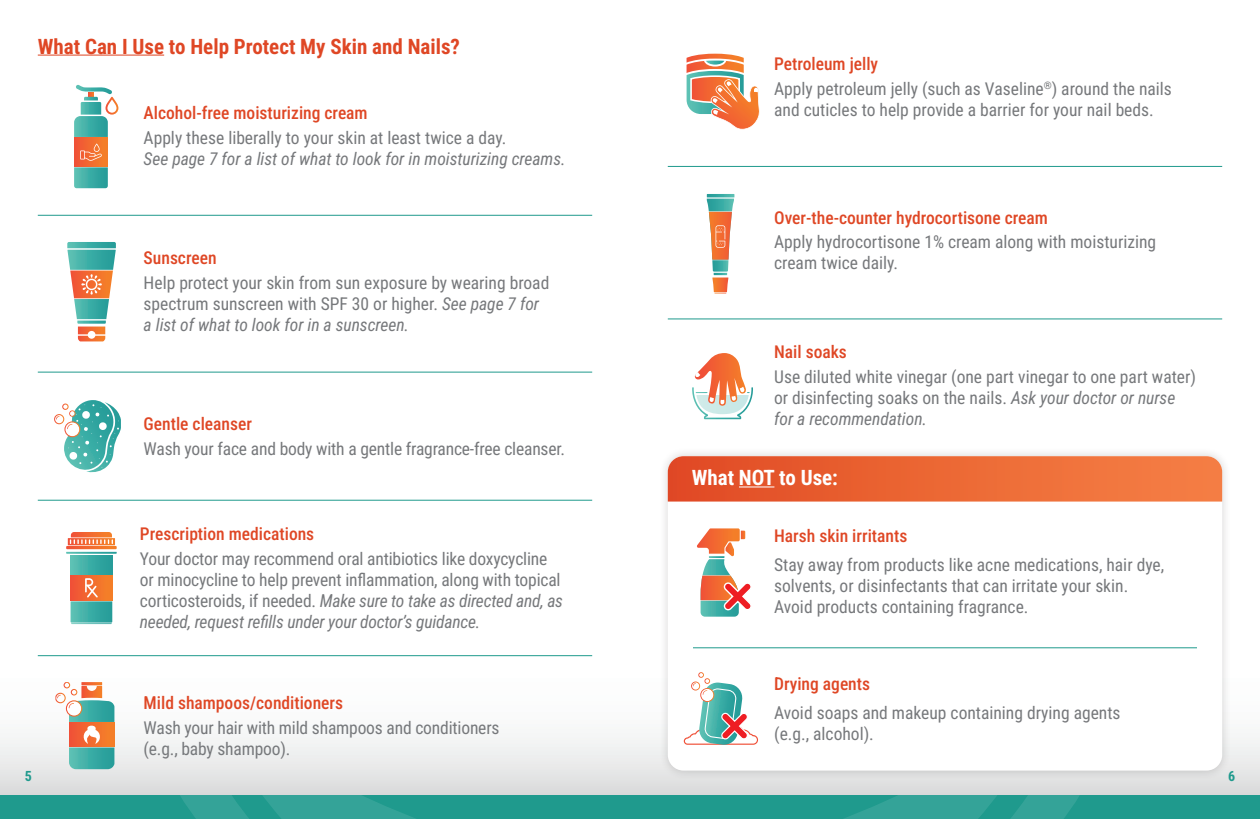
<style>
.page{position:relative;width:1260px;height:819px;background:#fff}
.page>*{position:absolute;margin:0;border:0;box-sizing:border-box;transform-origin:0 0}
.t1{font:700 21px "Roboto Condensed";color:#df4725}
.t2{font:700 21px "Roboto Condensed";color:#fff}
.t3{font:17.5px/21px "Roboto Condensed";color:#76787b}
.t4{font:500 17.5px "Roboto Condensed";color:#df4725}
.t5{font:italic 17.5px/21px "Roboto Condensed";color:#76787b}
.t6{font:700 14px "Roboto Condensed";color:#1f9a8d}
.s1{font-style:normal}
.s2{font-style:italic}
</style>
<div class="page">
<div style="left:0;top:636px;width:1260px;height:159px;background:linear-gradient(to bottom,#fff,#e4e4e4)"></div>
<div style="left:0;top:795px;width:1260px;height:24px;background:#1f9a8d"></div>
<svg style="left:180px;top:795px;width:900px;height:24px"></svg>
<svg style="left:67px;top:242px;width:49px;height:99px"></svg>
<svg style="left:55px;top:682px;width:59px;height:87px"></svg>
<div style="left:74px;top:138px;width:34px;height:29px;background:linear-gradient(to right,#f05238,#f48227)"></div>
<svg style="left:74px;top:85px;width:44px;height:52px"></svg>
<svg style="left:74px;top:167px;width:34px;height:21px"></svg>
<svg style="left:80px;top:144px;width:22px;height:17px"></svg>
<svg style="left:66px;top:532px;width:51px;height:22px"></svg>
<div style="left:71px;top:575px;width:41px;height:26px;background:linear-gradient(to right,#f05237,#f58427)"></div>
<div style="left:71px;top:555px;width:41px;height:19px;background:linear-gradient(to right,#5ac0b3,#1f9997)"></div>
<svg style="left:71px;top:578px;width:41px;height:46px;background:#9c9476"></svg>
<svg style="left:54px;top:400px;width:67px;height:73px"></svg>
<hr style="left:38px;top:55px;width:126px;height:1px;background:#df4725">
<hr style="left:38px;top:500px;width:554px;height:1px;background:#1f9a8d">
<hr style="left:38px;top:655px;width:554px;height:1px;background:#1f9a8d">
<hr style="left:38px;top:372px;width:554px;height:1px;background:#1f9a8d">
<hr style="left:38px;top:215px;width:554px;height:1px;background:#1f9a8d">
<div style="left:658px;top:447px;width:574px;height:333px;background:#231f20;opacity:.2"></div>
<div style="left:668px;top:456px;width:554px;height:315px;background:#fff;border-radius:16px"></div>
<svg style="left:668px;top:456px;width:554px;height:46px;background:#eb6938"></svg>
<svg style="left:692px;top:353px;width:61px;height:66px"></svg>
<svg style="left:707px;top:194px;width:27px;height:100px"></svg>
<svg style="left:687px;top:54px;width:73px;height:76px"></svg>
<svg style="left:684px;top:672px;width:74px;height:73px"></svg>
<svg style="left:697px;top:528px;width:54px;height:89px"></svg>
<hr style="left:739px;top:486px;width:35px;height:1px;background:#fff">
<hr style="left:693px;top:647px;width:504px;height:1px;background:#1f9a8d">
<hr style="left:668px;top:319px;width:554px;height:1px;background:#1f9a8d">
<hr style="left:668px;top:166px;width:554px;height:1px;background:#1f9a8d">
<p class="t1" style="left:38px;top:31px;width:424px">What Can I Use to Help Protect My Skin and Nails?</p>
<p class="t4" style="left:144px;top:101px;width:226px">Alcohol-free moisturizing cream</p>
<p class="t5" style="left:144px;top:127px;width:423px"><span class="s1">Apply these liberally to your skin at least twice a day.<br></span>See page 7 for a list of what to look for in moisturizing creams.</p>
<p class="t4" style="left:144px;top:246px;width:74px">Sunscreen</p>
<p class="t3" style="left:144px;top:272px;width:407px">Help protect your skin from sun exposure by wearing broad spectrum sunscreen with SPF 30 or higher. <span class="s2">See page 7 for a list of what to look for in a sunscreen.</span></p>
<p class="t4" style="left:144px;top:411px;width:110px">Gentle cleanser</p>
<p class="t3" style="left:144px;top:437px;width:423px">Wash your face and body with a gentle fragrance-free cleanser.</p>
<p class="t4" style="left:140px;top:521px;width:176px">Prescription medications</p>
<p class="t3" style="left:140px;top:547px;width:425px">Your doctor may recommend oral antibiotics like doxycycline or minocycline to help prevent inflammation, along with topical corticosteroids, if needed. <span class="s2">Make sure to take as directed and, as needed, request refills under your doctor’s guidance.</span></p>
<p class="t4" style="left:144px;top:690px;width:201px">Mild shampoos/conditioners</p>
<p class="t3" style="left:144px;top:716px;width:357px">Wash your hair with mild shampoos and conditioners (e.g., baby shampoo).</p>
<p class="t4" style="left:774px;top:51px;width:106px">Petroleum jelly</p>
<p class="t3" style="left:774px;top:77px;width:399px">Apply petroleum jelly (such as Vaseline<sup>®</sup>) around the nails and cuticles to help provide a barrier for your nail beds.</p>
<p class="t4" style="left:774px;top:205px;width:275px">Over-the-counter hydrocortisone cream</p>
<p class="t3" style="left:774px;top:231px;width:383px">Apply hydrocortisone 1% cream along with moisturizing cream twice daily.</p>
<p class="t4" style="left:774px;top:339px;width:74px">Nail soaks</p>
<p class="t3" style="left:774px;top:365px;width:423px">Use diluted white vinegar (one part vinegar to one part water) or disinfecting soaks on the nails. <span class="s2">Ask your doctor or nurse for a recommendation.</span></p>
<p class="t2" style="left:692px;top:463px;width:148px">What NOT to Use:</p>
<p class="t4" style="left:774px;top:524px;width:135px">Harsh skin irritants</p>
<p class="t3" style="left:774px;top:554px;width:392px">Stay away from products like acne medications, hair dye, solvents, or disinfectants that can irritate your skin.<br>Avoid products containing fragrance.</p>
<p class="t4" style="left:774px;top:672px;width:97px">Drying agents</p>
<p class="t3" style="left:774px;top:702px;width:348px">Avoid soaps and makeup containing drying agents (e.g., alcohol).</p>
<p class="t6" style="left:25px;top:766px;width:9px">5</p>
<p class="t6" style="left:1228px;top:766px;width:9px">6</p>
</div>
